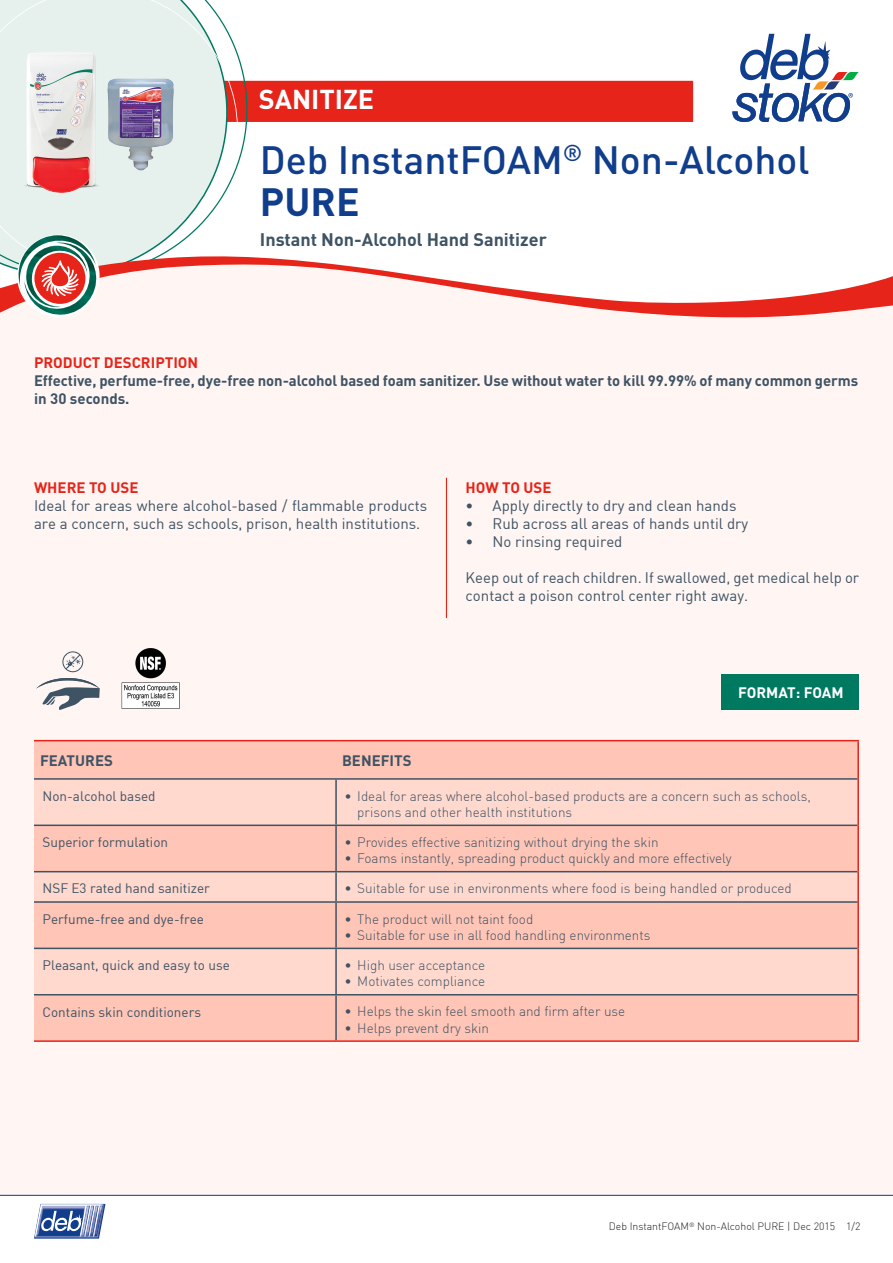
<style>
.page{position:relative;width:893px;height:1263px;background:#fff}
.page>*{position:absolute;margin:0;border:0;box-sizing:border-box;transform-origin:0 0}
.t1{font:500 39px/42px "DIN";color:#103d8c}
.t2{font:700 27px "DIN";color:#fff}
._08_Copy_Prokyon_8_7{font:700 18px "DIN";color:#3e5364}
._08_Subline_Prokyon{font:15px/18px "DIN";color:#3e5364}
._08_Subline_Prokyon-2{font:700 15px/18px "DIN";letter-spacing:-.005em;color:#3e5364}
._08_Subline_Prokyon-3{font:700 15px "DIN";color:#e72419}
._08_Subline_Prokyon-4{font:700 15px "DIN";letter-spacing:-.005em;color:#fff}
.t3{font:300 13.5px/16.2px "DIN";color:#3e5364}
._08_Subline_Prokyon-5{font:13.5px "DIN";color:#3e5364}
._07_Prokyon_7_9{font:300 10.5px "DIN";color:#231f20}
.s1{font-weight:700}
</style>
<div class="page">
<div style="left:0;top:60px;width:893px;height:1136px;background:#fff5f3"></div>
<hr style="left:0;top:1195px;width:893px;height:1px;background:#103d8c">
<svg style="left:34px;top:1204px;width:71px;height:34px"></svg>
<div style="left:263px;top:33px;width:630px;height:221px;background:#fff"></div>
<div style="left:190px;top:81px;width:503px;height:41px;background:#e72419"></div>
<svg style="left:0;top:0;width:263px;height:254px;fill:#e6f1ee"></svg>
<svg style="left:0;top:254px;width:893px;height:64px"></svg>
<div style="left:34px;top:741px;width:823px;height:299px;background:#ffc5b6"></div>
<svg style="left:34px;top:780px;width:823px;height:214px;background:#fdcfc3"></svg>
<hr style="left:34px;top:778px;width:302px;height:2px;background:#3e5364">
<hr style="left:34px;top:824px;width:302px;height:2px;background:#3e5364">
<hr style="left:34px;top:871px;width:302px;height:1px;background:#3e5364">
<hr style="left:34px;top:901px;width:302px;height:2px;background:#3e5364">
<hr style="left:34px;top:948px;width:302px;height:1px;background:#3e5364">
<hr style="left:34px;top:994px;width:302px;height:1px;background:#3e5364">
<hr style="left:335px;top:780px;width:2px;height:44px;background:#3e5364">
<hr style="left:335px;top:826px;width:2px;height:45px;background:#3e5364">
<hr style="left:335px;top:872px;width:2px;height:29px;background:#3e5364">
<hr style="left:335px;top:903px;width:2px;height:45px;background:#3e5364">
<hr style="left:335px;top:949px;width:2px;height:45px;background:#3e5364">
<hr style="left:336px;top:778px;width:521px;height:2px;background:#3e5364">
<hr style="left:336px;top:824px;width:521px;height:2px;background:#3e5364">
<hr style="left:336px;top:871px;width:521px;height:1px;background:#3e5364">
<hr style="left:336px;top:901px;width:521px;height:2px;background:#3e5364">
<hr style="left:336px;top:948px;width:521px;height:1px;background:#3e5364">
<hr style="left:336px;top:994px;width:521px;height:1px;background:#3e5364">
<hr style="left:335px;top:995px;width:2px;height:45px;background:#3e5364">
<hr style="left:34px;top:740px;width:302px;height:1px;background:#e72419">
<hr style="left:336px;top:740px;width:523px;height:1px;background:#e72419">
<hr style="left:857px;top:741px;width:2px;height:38px;background:#e72419">
<hr style="left:857px;top:779px;width:2px;height:46px;background:#e72419">
<hr style="left:857px;top:825px;width:2px;height:47px;background:#e72419">
<hr style="left:857px;top:872px;width:2px;height:30px;background:#e72419">
<hr style="left:857px;top:902px;width:2px;height:46px;background:#e72419">
<hr style="left:857px;top:948px;width:2px;height:47px;background:#e72419">
<hr style="left:34px;top:1040px;width:302px;height:2px;background:#e72419">
<hr style="left:857px;top:995px;width:2px;height:45px;background:#e72419">
<hr style="left:336px;top:1040px;width:523px;height:2px;background:#e72419">
<img style="left:18px;top:43px;width:87px;height:157px">
<img style="left:107px;top:78px;width:67px;height:92px">
<div style="left:722px;top:674px;width:137px;height:36px;background:#007961"></div>
<hr style="left:446px;top:478px;width:1px;height:140px;background:#e72419">
<svg style="left:732px;top:34px;width:127px;height:88px"></svg>
<svg style="left:36px;top:678px;width:64px;height:32px"></svg>
<svg style="left:62px;top:651px;width:21px;height:21px"></svg>
<img style="left:24px;top:241px;width:74px;height:75px">
<img style="left:24px;top:286px;width:64px;height:23px">
<img style="left:16px;top:235px;width:80px;height:51px">
<img style="left:121px;top:648px;width:59px;height:61px">
<p class="t2" style="left:259px;top:82px;width:117px">SANITIZE</p>
<p class="t1" style="left:260px;top:138px;width:551px">Deb InstantFOAM<sup>®</sup> Non-Alcohol<br><span class="s1">PURE</span></p>
<p class="_08_Copy_Prokyon_8_7" style="left:260px;top:228px;width:288px">Instant Non-Alcohol Hand Sanitizer</p>
<p class="_08_Subline_Prokyon-3" style="left:34px;top:352px;width:166px">PRODUCT DESCRIPTION</p>
<p class="_08_Subline_Prokyon-2" style="left:34px;top:371px;width:826px">Effective, perfume-free, dye-free non-alcohol based foam sanitizer. Use without water to kill 99.99% of many common germs in 30 seconds.</p>
<p class="_08_Subline_Prokyon-3" style="left:34px;top:477px;width:106px">WHERE TO USE</p>
<p class="_08_Subline_Prokyon" style="left:34px;top:496px;width:395px">Ideal for areas where alcohol-based / flammable products are a concern, such as schools, prison, health institutions.</p>
<p class="_08_Subline_Prokyon-3" style="left:466px;top:477px;width:87px">HOW TO USE</p>
<p class="_08_Subline_Prokyon" style="left:466px;top:496px;width:272px">• Apply directly to dry and clean hands</p>
<p class="_08_Subline_Prokyon" style="left:466px;top:514px;width:284px">• Rub across all areas of hands until dry</p>
<p class="_08_Subline_Prokyon" style="left:466px;top:532px;width:158px">• No rinsing required</p>
<p class="_08_Subline_Prokyon" style="left:466px;top:568px;width:395px">Keep out of reach children. If swallowed, get medical help or contact a poison control center right away.</p>
<p class="_08_Subline_Prokyon-4" style="left:738px;top:682px;width:107px">FORMAT: FOAM</p>
<p class="_08_Subline_Prokyon-2" style="left:40px;top:751px;width:74px">FEATURES</p>
<p class="_08_Subline_Prokyon-2" style="left:342px;top:751px;width:71px">BENEFITS</p>
<p class="_08_Subline_Prokyon-5" style="left:43px;top:787px;width:115px">Non-alcohol based</p>
<p class="t3" style="left:357px;top:787px;width:455px;text-indent:-13px">• Ideal for areas where alcohol-based products are a concern such as schools, prisons and other health institutions</p>
<p class="_08_Subline_Prokyon-5" style="left:43px;top:834px;width:127px">Superior formulation</p>
<p class="t3" style="left:345px;top:834px;width:316px">• Provides effective sanitizing without drying the skin</p>
<p class="t3" style="left:345px;top:850px;width:389px">• Foams instantly, spreading product quickly and more effectively</p>
<p class="_08_Subline_Prokyon-5" style="left:43px;top:880px;width:169px">NSF E3 rated hand sanitizer</p>
<p class="t3" style="left:345px;top:880px;width:449px">• Suitable for use in environments where food is being handled or produced</p>
<p class="_08_Subline_Prokyon-5" style="left:43px;top:910px;width:163px">Perfume-free and dye-free</p>
<p class="t3" style="left:345px;top:910px;width:190px">• The product will not taint food</p>
<p class="t3" style="left:345px;top:927px;width:307px">• Suitable for use in all food handling environments</p>
<p class="_08_Subline_Prokyon-5" style="left:43px;top:957px;width:189px">Pleasant, quick and easy to use</p>
<p class="t3" style="left:345px;top:957px;width:142px">• High user acceptance</p>
<p class="t3" style="left:345px;top:973px;width:142px">• Motivates compliance</p>
<p class="_08_Subline_Prokyon-5" style="left:43px;top:1003px;width:160px">Contains skin conditioners</p>
<p class="t3" style="left:345px;top:1003px;width:282px">• Helps the skin feel smooth and firm after use</p>
<p class="t3" style="left:345px;top:1019px;width:146px">• Helps prevent dry skin</p>
<p class="_07_Prokyon_7_9" style="left:609px;top:1220px;width:253px">Deb InstantFOAM<sup>®</sup> Non-Alcohol PURE | Dec 2015 1/2</p>
</div>
